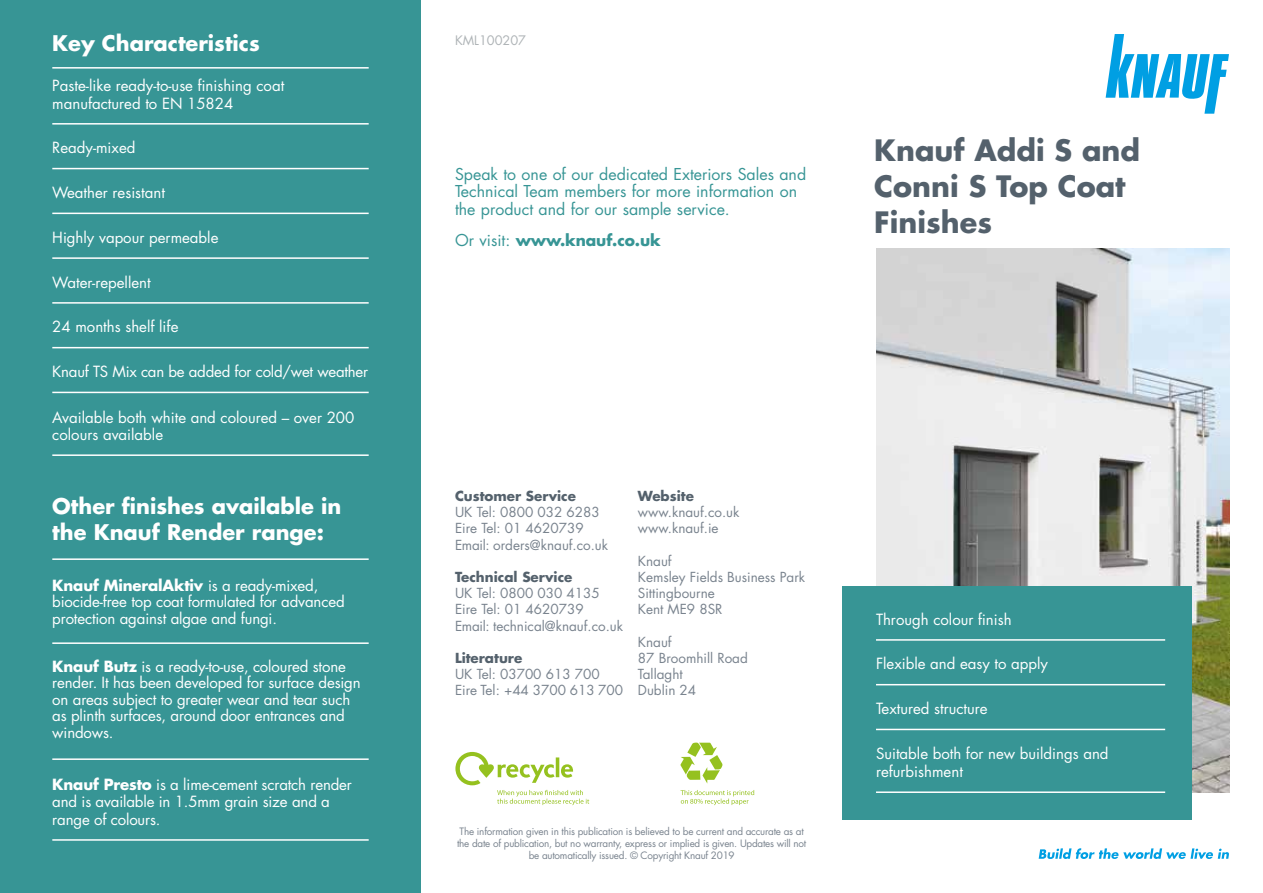
<style>
.page{position:relative;width:1263px;height:893px;background:#fff}
.page>*{position:absolute;margin:0;border:0;box-sizing:border-box;transform-origin:0 0}
.t1{font:700 28.65px/35.5px "Futura Std";color:#54616c}
.t2{font:700 21px/25.2px "Futura Std";color:#fff}
.t3{font:15.9px/17.5px "Futura Std";color:#379595}
.t4{font:700 15.45px "Futura Std";letter-spacing:-.01em;color:#379595}
.t5{font:15px/16.5px "Futura Std";letter-spacing:-.01em;color:#fff}
.t6{font:13.5px/16.2px "Futura Std";color:#79838e}
.t7{font:700 13.5px "Futura Std";color:#54616c}
.t8{font:12.75px "Futura Std";color:#afb4b7}
.t9{font:9.9px/12px "Futura Std";letter-spacing:-.02em;color:#79838e;text-align:center}
.s1{font-weight:700}
.s2{font-weight:400;font-size:15.9px}
</style>
<div class="page">
<img style="left:876px;top:249px;width:353px;height:544px">
<svg style="left:1106px;top:34px;width:123px;height:80px"></svg>
<svg style="left:1039px;top:848px;width:190px;height:11px"></svg>
<svg style="left:455px;top:752px;width:134px;height:53px"></svg>
<svg style="left:680px;top:790px;width:74px;height:15px"></svg>
<svg style="left:680px;top:743px;width:42px;height:40px"></svg>
<div style="left:842px;top:587px;width:349px;height:233px;background:#379595"></div>
<hr style="left:876px;top:639px;width:289px;height:2px;background:#fff">
<hr style="left:876px;top:684px;width:289px;height:1px;background:#fff">
<hr style="left:876px;top:729px;width:289px;height:1px;background:#fff">
<hr style="left:876px;top:791px;width:289px;height:2px;background:#fff">
<div style="left:0;top:0;width:421px;height:893px;background:#379595"></div>
<hr style="left:52px;top:67px;width:317px;height:2px;background:#fff">
<hr style="left:52px;top:123px;width:317px;height:2px;background:#fff">
<hr style="left:52px;top:168px;width:317px;height:1px;background:#fff">
<hr style="left:52px;top:213px;width:317px;height:1px;background:#fff">
<hr style="left:52px;top:257px;width:317px;height:2px;background:#fff">
<hr style="left:52px;top:302px;width:317px;height:2px;background:#fff">
<hr style="left:52px;top:347px;width:317px;height:1px;background:#fff">
<hr style="left:52px;top:392px;width:317px;height:1px;background:#fff">
<hr style="left:52px;top:454px;width:317px;height:2px;background:#fff">
<hr style="left:52px;top:558px;width:317px;height:2px;background:#fff">
<hr style="left:52px;top:642px;width:317px;height:2px;background:#fff">
<hr style="left:52px;top:758px;width:317px;height:2px;background:#fff">
<hr style="left:52px;top:839px;width:317px;height:2px;background:#fff">
<h2 class="t2" style="left:52px;top:31px;width:209px">Key Characteristics</h2>
<p class="t5" style="left:52px;top:76px;width:233px;line-height:18px">Paste-like ready-to-use finishing coat manufactured to EN 15824</p>
<p class="t5" style="left:52px;top:140px;width:85px">Ready-mixed</p>
<p class="t5" style="left:52px;top:185px;width:114px">Weather resistant</p>
<p class="t5" style="left:52px;top:229px;width:168px">Highly vapour permeable</p>
<p class="t5" style="left:52px;top:274px;width:100px">Water-repellent</p>
<p class="t5" style="left:52px;top:319px;width:128px">24 months shelf life</p>
<p class="t5" style="left:52px;top:364px;width:317px">Knauf TS Mix can be added for cold/wet weather</p>
<p class="t5" style="left:52px;top:410px;width:304px">Available both white and coloured – over 200 colours available</p>
<h2 class="t2" style="left:52px;top:494px;width:291px">Other finishes available in the Knauf Render range:</h2>
<p class="t5" style="left:52px;top:577px;width:294px"><span class="s1">Knauf MineralAktiv</span> is a ready-mixed, biocide-free top coat formulated for advanced protection against algae and fungi.</p>
<p class="t5" style="left:52px;top:658px;width:310px"><span class="s1">Knauf Butz</span> is a ready-to-use, coloured stone render. It has been developed for surface design on areas subject to greater wear and tear such as plinth surfaces, around door entrances and windows.</p>
<p class="t5" style="left:52px;top:777px;width:301px"><span class="s1">Knauf Presto</span> is a lime-cement scratch render and is available in 1.5mm grain size and a</p>
<p class="t5" style="left:52px;top:811px;width:110px">range of colours.</p>
<p class="t8" style="left:455px;top:32px;width:73px">KML100207</p>
<p class="t3" style="left:455px;top:165px;width:353px">Speak to one of our dedicated Exteriors Sales and<br>Technical Team members for more information on the product and for our sample service.</p>
<p class="t4" style="left:455px;top:230px;width:207px"><span class="s2">Or visit:</span> www.knauf.co.uk</p>
<h1 class="t1" style="left:874px;top:133px;width:267px">Knauf Addi S and<br>Conni S Top Coat<br>Finishes</h1>
<p class="t7" style="left:455px;top:487px;width:123px">Customer Service</p>
<p class="t6" style="left:455px;top:504px;width:155px">UK Tel: 0800 032 6283<br>Eire Tel: 01 4620739<br>Email: orders@knauf.co.uk</p>
<p class="t7" style="left:455px;top:568px;width:119px">Technical Service</p>
<p class="t6" style="left:455px;top:585px;width:170px">UK Tel: 0800 030 4135<br>Eire Tel: 01 4620739<br>Email: technical@knauf.co.uk</p>
<p class="t7" style="left:455px;top:649px;width:69px">Literature</p>
<p class="t6" style="left:455px;top:666px;width:170px">UK Tel: 03700 613 700<br>Eire Tel: +44 3700 613 700</p>
<p class="t7" style="left:638px;top:487px;width:58px">Website</p>
<p class="t6" style="left:638px;top:504px;width:103px">www.knauf.co.uk www.knauf.ie</p>
<p class="t6" style="left:638px;top:553px;width:169px">Knauf<br>Kemsley Fields Business Park<br>Sittingbourne<br>Kent ME9 8SR</p>
<p class="t6" style="left:638px;top:634px;width:111px">Knauf<br>87 Broomhill Road<br>Tallaght<br>Dublin 24</p>
<p class="t9" style="left:457px;top:825px;width:351px">The information given in this publication is believed to be current and accurate as at the date of publication, but no warranty, express or implied is given. Updates will not be automatically issued. © Copyright Knauf 2019</p>
<p class="t5" style="left:876px;top:611px;width:137px">Through colour finish</p>
<p class="t5" style="left:876px;top:656px;width:174px">Flexible and easy to apply</p>
<p class="t5" style="left:876px;top:701px;width:113px">Textured structure</p>
<p class="t5" style="left:876px;top:745px;width:234px;line-height:18px">Suitable both for new buildings and refurbishment</p>
</div>
